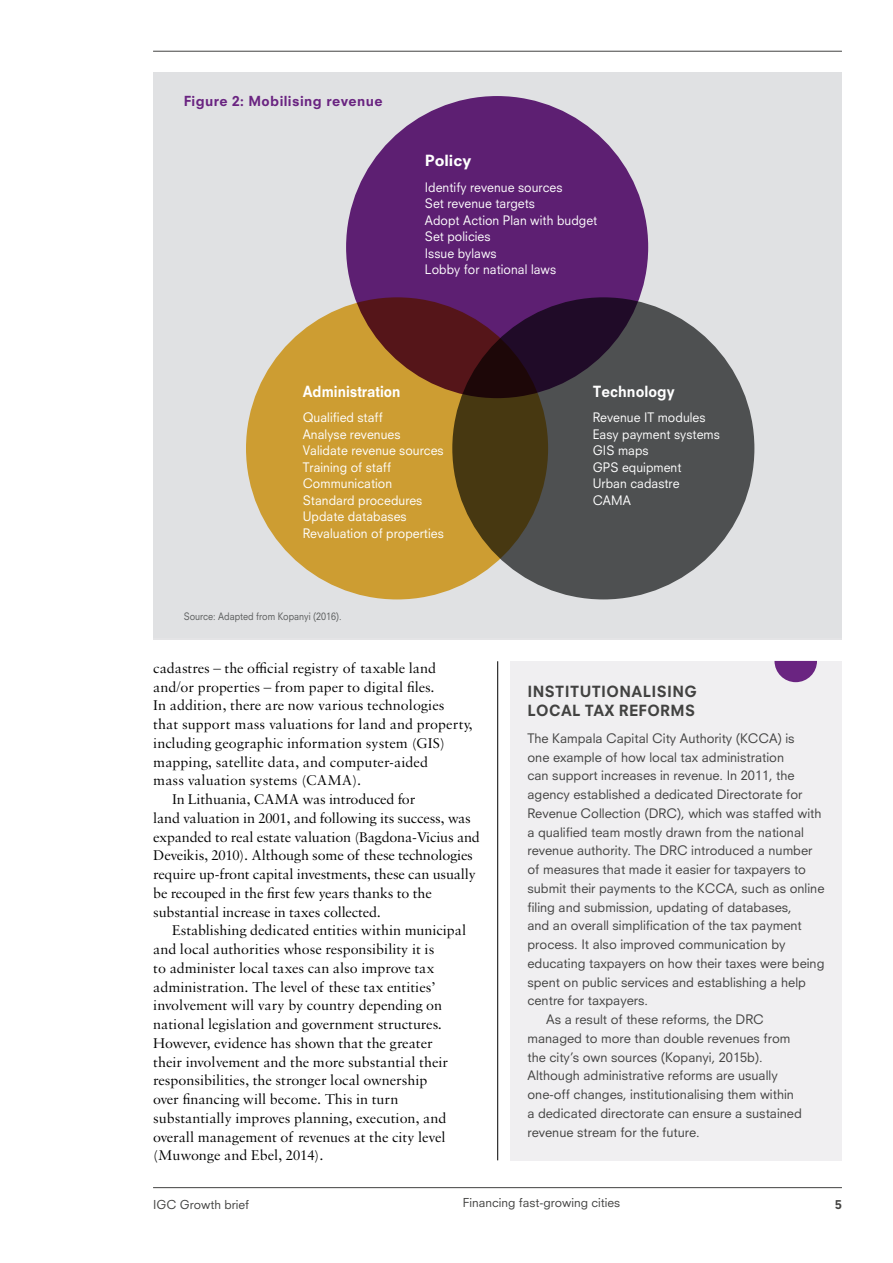
<style>
.page{position:relative;width:893px;height:1263px;background:#fff}
.page>*{position:absolute;margin:0;border:0;box-sizing:border-box;transform-origin:0 0}
.Body{font:15px/18.8px "Sabon MT Std";color:#000}
.Box_Head{font:800 15px/18.8px "Neuzeit SLT Std";letter-spacing:.025em;color:#424241}
.t1{font:800 15px "Neuzeit SLT Std";color:#fff;scale:.91 1}
.t2{font:800 15px "Neuzeit SLT Std";color:#fff;scale:.96 1}
.t3{font:800 15px "Neuzeit SLT Std";color:#fff;scale:1.07 1}
.t4{font:800 13.5px "Neuzeit SLT Std";letter-spacing:.03em;color:#6a2481}
.Box_Body_Fullout{font:12.75px/18.8px "Neuzeit SLT Std";color:#424241}
.t5{font:12.75px/16.5px "Neuzeit SLT Std";letter-spacing:.005em;color:#fff;scale:.96 1}
.Box_body{font:12.75px/18.8px "Neuzeit SLT Std";color:#424241}
.t6{font:12px "Neuzeit SLT Std";color:#424241}
.t7{font:800 12px "Neuzeit SLT Std";color:#424241}
.t8{font:9.9px "Neuzeit SLT Std";color:#595b5b;scale:.9 1}
</style>
<div class="page">
<hr style="left:153px;top:1187px;width:689px;height:1px;background:#424241">
<hr style="left:153px;top:51px;width:689px;height:1px;background:#424241">
<hr style="left:497px;top:661px;width:1px;height:499px;background:#000">
<div style="left:510px;top:661px;width:332px;height:500px;background:#f0eff1"></div>
<svg style="left:774px;top:661px;width:43px;height:21px"></svg>
<div style="left:153px;top:73px;width:689px;height:565px;background:#e0e1e3"></div>
<div style="left:346px;top:96px;width:302px;height:302px;background:#5d1f72;border-radius:50%"></div>
<svg style="left:246px;top:297px;width:302px;height:302px;background:#bc892e"></svg>
<svg style="left:452px;top:297px;width:302px;height:302px;background:#46423f"></svg>
<p class="t4" style="left:184px;top:93px;width:201px">Figure 2: Mobilising revenue</p>
<p class="t3" style="left:425px;top:152px;width:45px">Policy</p>
<p class="t5" style="left:425px;top:179px;width:181px">Identify revenue sources<br>Set revenue targets<br>Adopt Action Plan with budget<br>Set policies<br>Issue bylaws<br>Lobby for national laws</p>
<p class="t1" style="left:303px;top:382px;width:109px">Administration</p>
<p class="t5" style="left:303px;top:409px;width:148px">Qualified staff<br>Analyse revenues<br>Validate revenue sources<br>Training of staff<br>Communication<br>Standard procedures<br>Update databases<br>Revaluation of properties</p>
<p class="t8" style="left:184px;top:610px;width:177px">Source: Adapted from Kopanyi (2016).</p>
<p class="Body" style="left:153px;top:658px;width:321px">cadastres – the official registry of taxable land and/or properties – from paper to digital files.<br>In addition, there are now various technologies that support mass valuations for land and property, including geographic information system (GIS) mapping, satellite data, and computer-aided<br>mass valuation systems (CAMA).</p>
<p class="Body" style="left:153px;top:789px;width:328px;text-indent:19px">In Lithuania, CAMA was introduced for<br>land valuation in 2001, and following its success, was expanded to real estate valuation (Bagdona-Vicius and Deveikis, 2010). Although some of these technologies require up-front capital investments, these can usually be recouped in the first few years thanks to the substantial increase in taxes collected.</p>
<p class="Body" style="left:153px;top:921px;width:314px;text-indent:19px">Establishing dedicated entities within municipal and local authorities whose responsibility it is<br>to administer local taxes can also improve tax administration. The level of these tax entities’ involvement will vary by country depending on national legislation and government structures.<br>However, evidence has shown that the greater<br>their involvement and the more substantial their responsibilities, the stronger local ownership<br>over financing will become. This in turn substantially improves planning, execution, and overall management of revenues at the city level (Muwonge and Ebel, 2014).</p>
<p class="t2" style="left:593px;top:382px;width:87px">Technology</p>
<p class="t5" style="left:593px;top:409px;width:134px">Revenue IT modules<br>Easy payment systems<br>GIS maps<br>GPS equipment<br>Urban cadastre<br>CAMA</p>
<p class="Box_Head" style="left:527px;top:682px;width:171px">INSTITUTIONALISING<br>LOCAL TAX REFORMS</p>
<p class="Box_Body_Fullout" style="left:527px;top:729px;width:298px">The Kampala Capital City Authority (KCCA) is<br>one example of how local tax administration<br>can support increases in revenue. In 2011, the agency established a dedicated Directorate for Revenue Collection (DRC), which was staffed with a qualified team mostly drawn from the national revenue authority. The DRC introduced a number of measures that made it easier for taxpayers to submit their payments to the KCCA, such as online filing and submission, updating of databases,<br>and an overall simplification of the tax payment process. It also improved communication by educating taxpayers on how their taxes were being spent on public services and establishing a help centre for taxpayers.</p>
<p class="Box_body" style="left:527px;top:1010px;width:276px;text-indent:19px">As a result of these reforms, the DRC managed to more than double revenues from the city’s own sources (Kopanyi, 2015b).<br>Although administrative reforms are usually one-off changes, institutionalising them within a dedicated directorate can ensure a sustained revenue stream for the future.</p>
<p class="t6" style="left:153px;top:1197px;width:98px">IGC Growth brief</p>
<p class="t6" style="left:463px;top:1195px;width:159px">Financing fast-growing cities</p>
<p class="t7" style="left:835px;top:1197px;width:8px">5</p>
</div>
